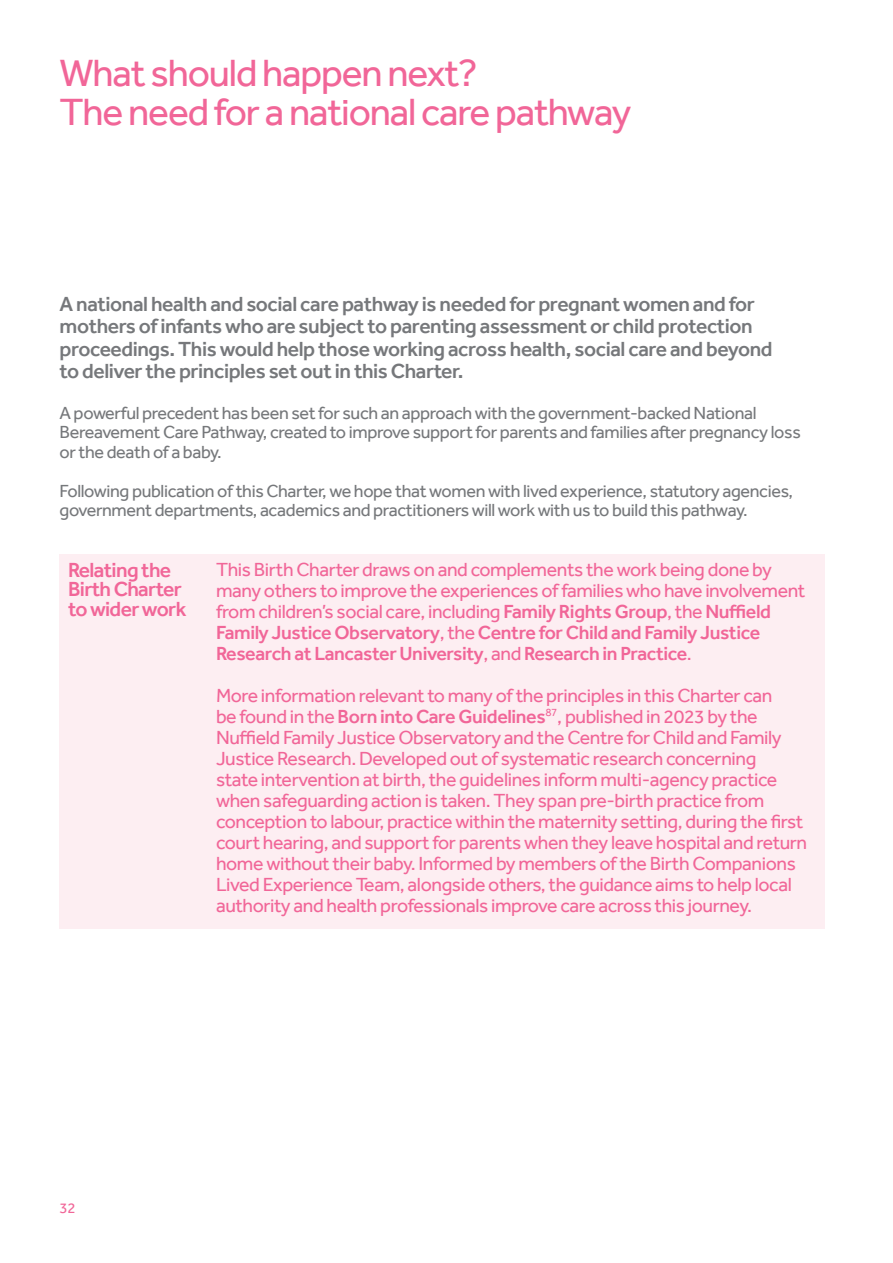
<style>
.page{position:relative;width:893px;height:1263px;background:#fff}
.page>*{position:absolute;margin:0;border:0;box-sizing:border-box;transform-origin:0 0}
.t1{font:39px/39px "Effra";letter-spacing:-.03em;color:#f16698}
.t2{font:500 21px/22.5px "Effra";letter-spacing:-.02em;color:#76787b}
.t3{font:500 21px/19.5px "Effra";letter-spacing:-.03em;color:#f16698}
.t4{font:19.5px/21px "Effra";letter-spacing:-.02em;color:#f16698}
.t5{font:18px/19.5px "Effra";letter-spacing:-.02em;color:#76787b}
.t6{font:15px "Effra";color:#f16698}
.s1{font-weight:500}
</style>
<div class="page">
<div style="left:60px;top:554px;width:765px;height:375px;background:#fdeef2"></div>
<p class="t1" style="left:60px;top:53px;width:573px">What should happen next?<br>The need for a national care pathway</p>
<p class="t2" style="left:60px;top:292px;width:714px">A national health and social care pathway is needed for pregnant women and for mothers of infants who are subject to parenting assessment or child protection proceedings. This would help those working across health, social care and beyond to deliver the principles set out in this Charter.</p>
<p class="t5" style="left:60px;top:403px;width:743px">A powerful precedent has been set for such an approach with the government-backed National<br>Bereavement Care Pathway, created to improve support for parents and families after pregnancy loss or the death of a baby.</p>
<p class="t5" style="left:60px;top:481px;width:735px">Following publication of this Charter, we hope that women with lived experience, statutory agencies, government departments, academics and practitioners will work with us to build this pathway.</p>
<p class="t3" style="left:68px;top:560px;width:120px">Relating the<br>Birth Charter to wider work</p>
<p class="t4" style="left:216px;top:558px;width:591px">This Birth Charter draws on and complements the work being done by many others to improve the experiences of families who have involvement from children’s social care, including <span class="s1">Family Rights Group</span>, the <span class="s1">Nuffield Family Justice Observatory</span>, the <span class="s1">Centre for Child and Family Justice Research at Lancaster University</span>, and <span class="s1">Research in Practice</span>.</p>
<p class="t4" style="left:216px;top:684px;width:593px">More information relevant to many of the principles in this Charter can<br>be found in the <span class="s1">Born into Care Guidelines</span><sup>87</sup>, published in 2023 by the Nuffield Family Justice Observatory and the Centre for Child and Family Justice Research. Developed out of systematic research concerning<br>state intervention at birth, the guidelines inform multi-agency practice when safeguarding action is taken. They span pre-birth practice from conception to labour, practice within the maternity setting, during the first court hearing, and support for parents when they leave hospital and return home without their baby. Informed by members of the Birth Companions Lived Experience Team, alongside others, the guidance aims to help local authority and health professionals improve care across this journey.</p>
<p class="t6" style="left:60px;top:1199px;width:18px">32</p>
</div>
